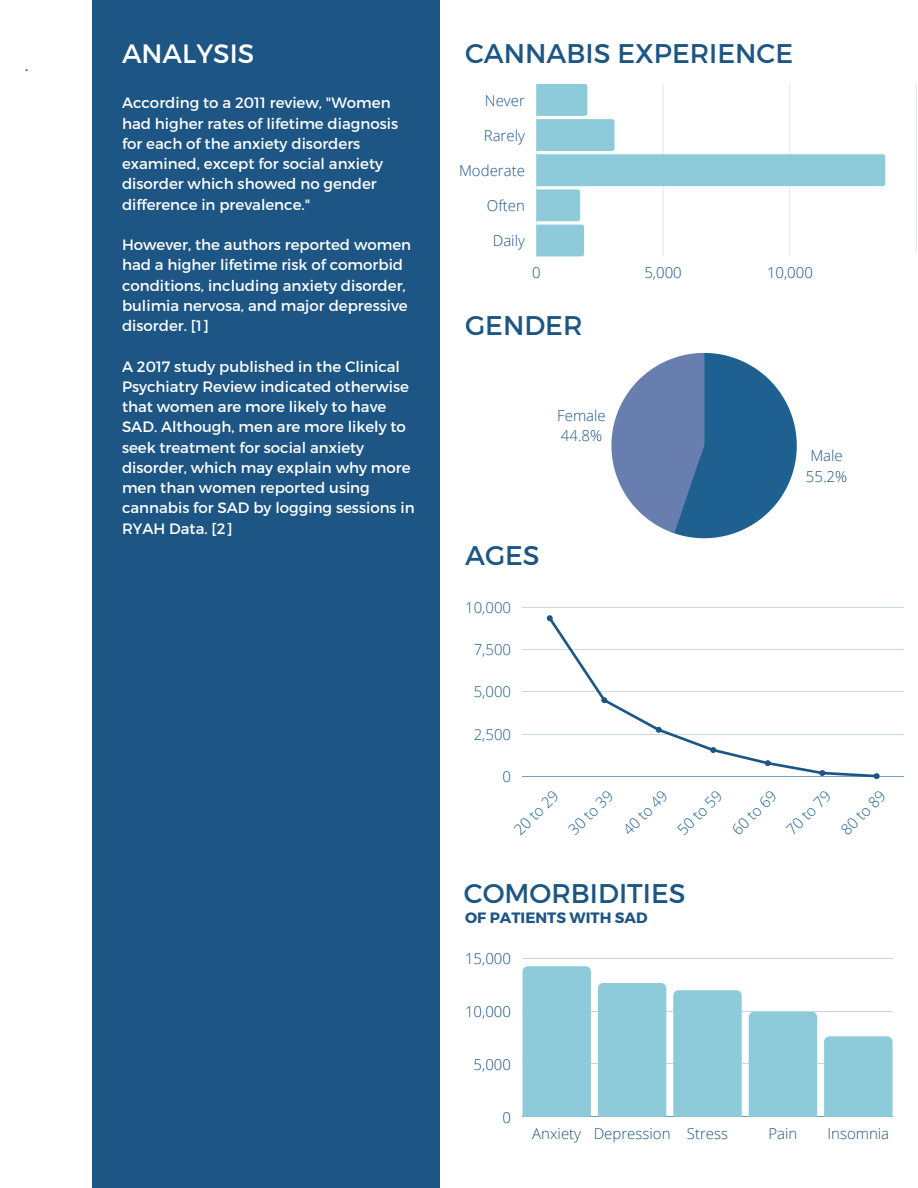
<style>
.page{position:relative;width:918px;height:1188px;background:#fff}
.page>*{position:absolute;margin:0;border:0;box-sizing:border-box;transform-origin:0 0}
.t1{font:27px "Montserrat";color:#1d5684}
.t2{font:26.55px "Montserrat";color:#fff}
.t3{font:15px/20.2px "Montserrat";color:#fff}
.t4{font:300 15px "Open Sans";color:#1c5685}
.t5{font:300 15px "Open Sans";color:#1e608f}
.t6{font:300 15px "Open Sans";color:#1d5684}
.t7{font:700 15px "Montserrat";color:#1d5684}
.t8{font:15px "Montserrat";color:#1d5684}
</style>
<div class="page">
<div style="left:92px;top:0;width:347px;height:1188px;background:#1d5684"></div>
<hr style="left:916px;top:84px;width:1px;height:172px;background:#1c5685">
<svg style="left:536px;top:84px;width:349px;height:172px"></svg>
<hr style="left:523px;top:607px;width:381px;height:1px;background:#1e608f">
<hr style="left:523px;top:649px;width:381px;height:1px;background:#1e608f">
<hr style="left:523px;top:692px;width:381px;height:1px;background:#1e608f">
<hr style="left:523px;top:734px;width:381px;height:1px;background:#1e608f">
<hr style="left:523px;top:776px;width:381px;height:1px;background:#1e608f">
<svg style="left:547px;top:615px;width:333px;height:164px"></svg>
<div style="left:845px;top:251px;width:73px;height:147px;background:#fff"></div>
<svg style="left:611px;top:353px;width:186px;height:185px"></svg>
<hr style="left:523px;top:958px;width:370px;height:1px;background:#1c5685">
<hr style="left:523px;top:1011px;width:370px;height:1px;background:#1c5685">
<hr style="left:523px;top:1064px;width:370px;height:1px;background:#1c5685">
<hr style="left:523px;top:1117px;width:370px;height:1px;background:#1c5685">
<div style="left:523px;top:966px;width:68px;height:151px;background:#8dcbda"></div>
<div style="left:598px;top:983px;width:68px;height:134px;background:#8dcbda"></div>
<div style="left:673px;top:990px;width:69px;height:127px;background:#8dcbda"></div>
<div style="left:749px;top:1012px;width:68px;height:105px;background:#8dcbda"></div>
<div style="left:824px;top:1036px;width:69px;height:81px;background:#8dcbda"></div>
<p class="t8" style="left:25px;top:56px;width:5px">.</p>
<p class="t2" style="left:122px;top:36px;width:134px">ANALYSIS</p>
<p class="t3" style="left:122px;top:92px;width:278px">According to a 2011 review, "Women had higher rates of lifetime diagnosis for each of the anxiety disorders examined, except for social anxiety disorder which showed no gender difference in prevalence."</p>
<p class="t3" style="left:122px;top:234px;width:291px">However, the authors reported women had a higher lifetime risk of comorbid conditions, including anxiety disorder, bulimia nervosa, and major depressive disorder. [1]</p>
<p class="t3" style="left:122px;top:355px;width:294px">A 2017 study published in the Clinical Psychiatry Review indicated otherwise that women are more likely to have SAD. Although, men are more likely to seek treatment for social anxiety disorder, which may explain why more men than women reported using cannabis for SAD by logging sessions in RYAH Data. [2]</p>
<p class="t1" style="left:465px;top:36px;width:329px">CANNABIS EXPERIENCE</p>
<p class="t4" style="left:485px;top:90px;width:41px">Never</p>
<p class="t4" style="left:484px;top:125px;width:43px">Rarely</p>
<p class="t4" style="left:459px;top:160px;width:67px">Moderate</p>
<p class="t4" style="left:487px;top:195px;width:40px">Often</p>
<p class="t4" style="left:493px;top:230px;width:34px">Daily</p>
<p class="t4" style="left:532px;top:262px;width:10px">0</p>
<p class="t4" style="left:644px;top:262px;width:39px">5,000</p>
<p class="t4" style="left:767px;top:262px;width:47px">10,000</p>
<p class="t1" style="left:465px;top:308px;width:119px">GENDER</p>
<p class="t6" style="left:557px;top:405px;width:50px">Female</p>
<p class="t6" style="left:561px;top:425px;width:43px">44.8%</p>
<p class="t1" style="left:465px;top:538px;width:76px">AGES</p>
<p class="t5" style="left:465px;top:597px;width:47px">10,000</p>
<p class="t5" style="left:474px;top:639px;width:39px">7,500</p>
<p class="t5" style="left:474px;top:681px;width:39px">5,000</p>
<p class="t5" style="left:474px;top:724px;width:39px">2,500</p>
<p class="t5" style="left:503px;top:766px;width:10px">0</p>
<p class="t6" style="left:810px;top:445px;width:34px">Male</p>
<p class="t6" style="left:806px;top:466px;width:43px">55.2%</p>
<p class="t5" style="left:509px;top:825px;width:57px;rotate:-45deg">20 to 29</p>
<p class="t5" style="left:564px;top:825px;width:57px;rotate:-45deg">30 to 39</p>
<p class="t5" style="left:618px;top:825px;width:57px;rotate:-45deg">40 to 49</p>
<p class="t5" style="left:673px;top:825px;width:57px;rotate:-45deg">50 to 59</p>
<p class="t5" style="left:727px;top:825px;width:57px;rotate:-45deg">60 to 69</p>
<p class="t5" style="left:782px;top:825px;width:57px;rotate:-45deg">70 to 79</p>
<p class="t5" style="left:836px;top:825px;width:57px;rotate:-45deg">80 to 89</p>
<p class="t1" style="left:464px;top:876px;width:223px">COMORBIDITIES</p>
<p class="t7" style="left:465px;top:908px;width:184px">OF PATIENTS WITH SAD</p>
<p class="t4" style="left:465px;top:948px;width:48px">15,000</p>
<p class="t4" style="left:465px;top:1001px;width:48px">10,000</p>
<p class="t4" style="left:474px;top:1054px;width:39px">5,000</p>
<p class="t4" style="left:503px;top:1107px;width:10px">0</p>
<p class="t4" style="left:532px;top:1123px;width:50px">Anxiety</p>
<p class="t4" style="left:594px;top:1123px;width:78px">Depression</p>
<p class="t4" style="left:687px;top:1123px;width:43px">Stress</p>
<p class="t4" style="left:768px;top:1123px;width:30px">Pain</p>
<p class="t4" style="left:827px;top:1123px;width:63px">Insomnia</p>
</div>
